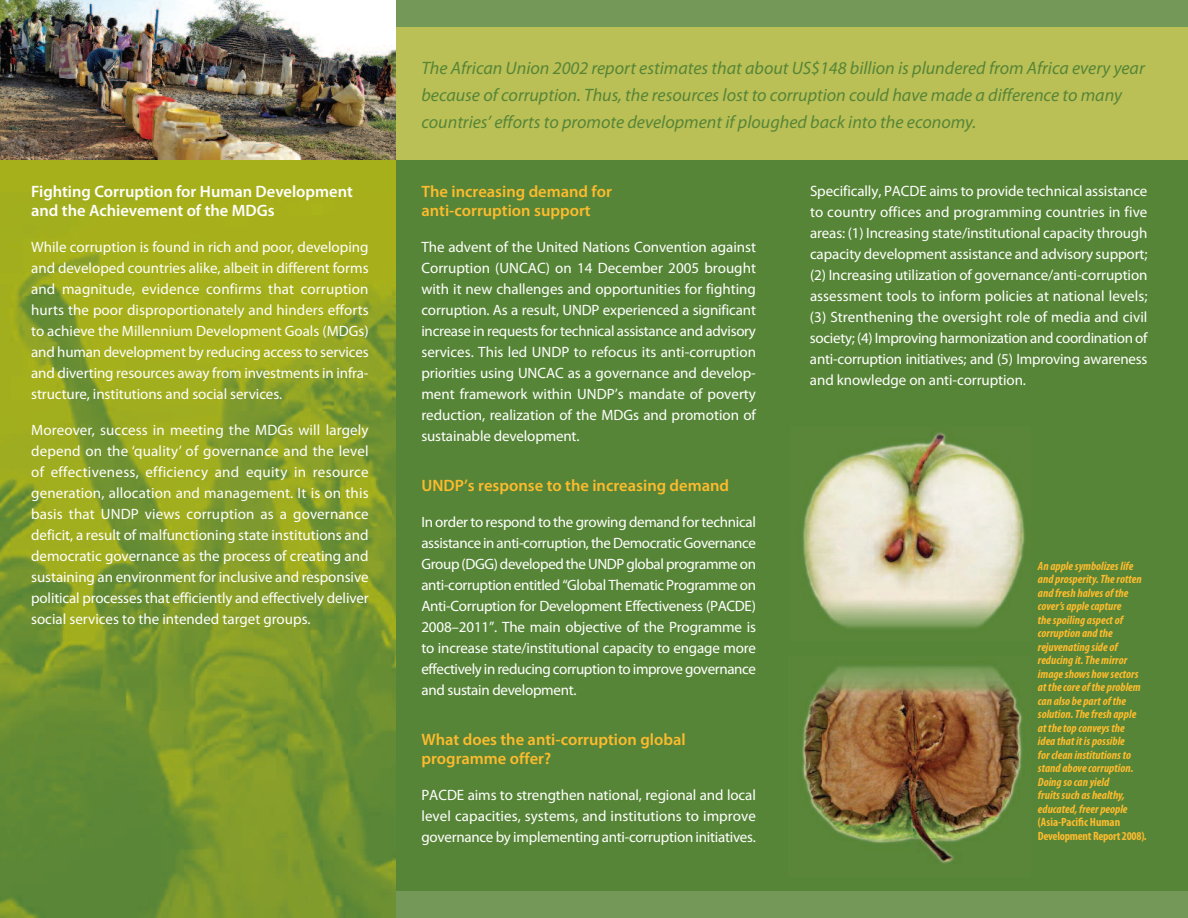
<style>
.page{position:relative;width:1188px;height:918px;background:#fff}
.page>*{position:absolute;margin:0;border:0;box-sizing:border-box;transform-origin:0 0}
.t1{font:italic 18px/27px "Myriad Pro";color:#578537}
.t2{font:600 16.5px/19.5px "Myriad Pro";color:#fdbb2e}
.t3{font:600 16.5px/19.5px "Myriad Pro";color:#fff}
.t4{font:15px/21px "Myriad Pro";letter-spacing:-.01em;color:#fff;text-align:justify}
.t5{font:italic 700 condensed 12px/13.5px "Myriad Pro";color:#fdbb2e}
.t6{font:700 condensed 12px/13.5px "Myriad Pro";letter-spacing:-.02em;color:#fdbb2e}
.s1{font-style:italic}
</style>
<div class="page">
<div style="left:387px;top:0;width:801px;height:918px;background:#578537"></div>
<div style="left:0;top:0;width:396px;height:918px;background:#a6b01a"></div>
<img style="left:0;top:253px;width:396px;height:665px">
<div style="left:396px;top:0;width:792px;height:27px;background:#739858"></div>
<img style="left:801px;top:666px;width:221px;height:198px">
<img style="left:802px;top:432px;width:223px;height:196px">
<div style="left:385px;top:27px;width:803px;height:133px;background:#bac056"></div>
<div style="left:396px;top:891px;width:792px;height:27px;background:#739858"></div>
<img style="left:0;top:0;width:396px;height:160px">
<p class="t3" style="left:31px;top:183px;width:323px">Fighting Corruption for Human Development and the Achievement of the MDGs</p>
<p class="t4" style="left:31px;top:238px;width:339px">While corruption is found in rich and poor, developing and developed countries alike, albeit in different forms and magnitude, evidence confirms that corruption hurts the poor disproportionately and hinders efforts to achieve the Millennium Development Goals (MDGs) and human development by reducing access to services and diverting resources away from investments in infra&shy;structure, institutions and social services.</p>
<p class="t4" style="left:31px;top:421px;width:339px">Moreover, success in meeting the MDGs will largely depend on the ‘quality’ of governance and the level of effectiveness, efficiency and equity in resource generation, allocation and management. It is on this basis that UNDP views corruption as a governance deficit, a result of malfunctioning state institutions and democratic governance as the process of creating and sustaining an environment for inclusive and responsive political processes that efficiently and effectively deliver social services to the intended target groups.</p>
<p class="t1" style="left:421px;top:55px;width:725px">The African Union 2002 report estimates that about US$148 billion is plundered from Africa every year because of corruption. Thus, the resources lost to corruption could have made a difference to many countries’ efforts to promote development if ploughed back into the economy.</p>
<p class="t2" style="left:421px;top:183px;width:192px">The increasing demand for anti-corruption support</p>
<p class="t4" style="left:421px;top:238px;width:336px">The advent of the United Nations Convention against Corruption (UNCAC) on 14 December 2005 brought with it new challenges and opportunities for fighting corruption. As a result, UNDP experienced a significant increase in requests for technical assistance and advisory services. This led UNDP to refocus its anti-corruption priorities using UNCAC as a governance and develop&shy;ment framework within UNDP’s mandate of poverty reduction, realization of the MDGs and promotion of sustainable development.</p>
<p class="t2" style="left:421px;top:477px;width:309px">UNDP’s response to the increasing demand</p>
<p class="t4" style="left:421px;top:513px;width:336px">In order to respond to the growing demand for technical assistance in anti-corruption, the Democratic Governance Group (DGG) developed the UNDP global programme on anti-corruption entitled “Global Thematic Programme on Anti-Corruption for Development Effectiveness (PACDE)<br>2008–2011”. The main objective of the Programme is to increase state/institutional capacity to engage more effectively in reducing corruption to improve governance and sustain development.</p>
<p class="t2" style="left:421px;top:731px;width:266px">What does the anti-corruption global programme offer?</p>
<p class="t4" style="left:421px;top:786px;width:336px">PACDE aims to strengthen national, regional and local level capacities, systems, and institutions to improve governance by implementing anti-corruption initiatives.</p>
<p class="t4" style="left:810px;top:181px;width:339px">Specifically, PACDE aims to provide technical assistance to country offices and programming countries in five areas: (1) Increasing state/institutional capacity through capacity development assistance and advisory support; (2) Increasing utilization of governance/anti-corruption assessment tools to inform policies at national levels; (3) Strenthening the oversight role of media and civil society; (4) Improving harmonization and coordination of anti-corruption initiatives; and (5) Improving awareness and knowledge on anti-corruption.</p>
<p class="t5" style="left:1038px;top:560px;width:105px">An applesymbolizeslife and prosperity.Therotten and fresh halves of the cover’s applecapture thespoiling aspect of corruption and the rejuvenating side of reducing it.Themirror imageshows howsectors at thecore of the problem can also be part of the solution.Thefresh apple at thetop conveysthe idea that it is possible forclean institutionsto stand abovecorruption.<br>Doing so can yield fruitssuch as healthy, educated, freer people</p>
<p class="t6" style="left:1038px;top:816px;width:111px">(Asia-Pacific Human<br>Development Report 2008)<span class="s1">.</span></p>
</div>
